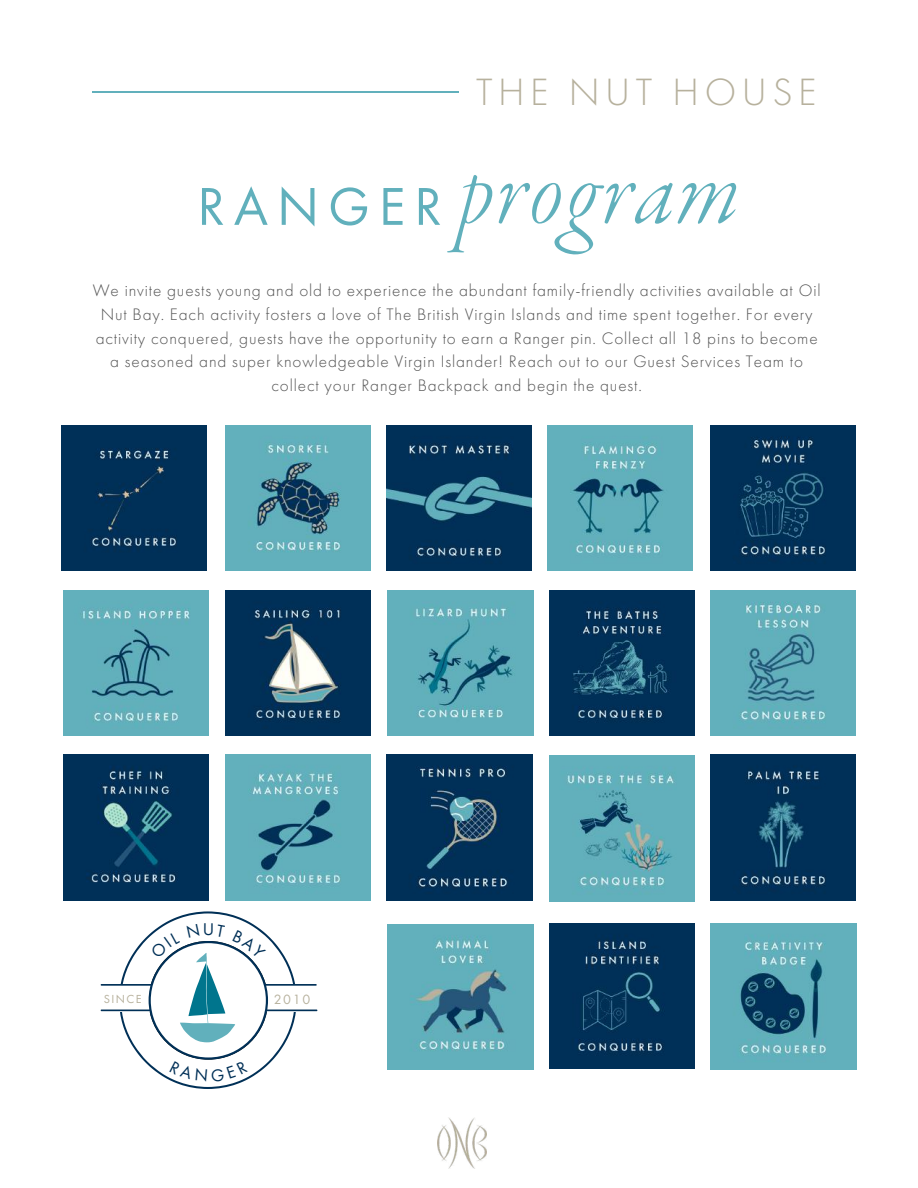
<style>
.page{position:relative;width:918px;height:1188px;background:#fff}
.page>*{position:absolute;margin:0;border:0;box-sizing:border-box;transform-origin:0 0}
.t1{font:105.6px "Garamond Premr Pro Lt It Disp";letter-spacing:.02em;color:#61b0bc}
.t2{font:300 39.45px "Futura PT";letter-spacing:.14em;color:#b7b19d}
.t3{font:17.7px "Futura PT";color:#003057}
.t4{font:300 17.25px/23.7px "Futura PT";letter-spacing:.05em;color:#525252;text-align:center}
.t5{font:13.95px "Futura PT";color:#b7b19d}
.t6{font:12.15px "Futura PT";letter-spacing:.12em;color:#b7b19d}
.s1{font-family:"Futura PT";font-size:55.2px}
</style>
<div class="page">
<img style="left:62px;top:426px;width:145px;height:145px">
<img style="left:226px;top:426px;width:145px;height:145px">
<img style="left:387px;top:426px;width:145px;height:145px">
<img style="left:63px;top:591px;width:145px;height:145px">
<img style="left:226px;top:591px;width:145px;height:145px">
<img style="left:388px;top:591px;width:145px;height:145px">
<img style="left:63px;top:755px;width:145px;height:145px">
<img style="left:226px;top:755px;width:145px;height:145px">
<img style="left:387px;top:755px;width:146px;height:145px">
<img style="left:388px;top:925px;width:145px;height:145px">
<img style="left:549px;top:923px;width:145px;height:145px">
<img style="left:710px;top:923px;width:146px;height:146px">
<img style="left:710px;top:426px;width:145px;height:145px">
<img style="left:710px;top:591px;width:145px;height:145px">
<img style="left:710px;top:755px;width:145px;height:145px">
<img style="left:548px;top:426px;width:145px;height:145px">
<img style="left:549px;top:591px;width:145px;height:145px">
<img style="left:549px;top:756px;width:145px;height:145px">
<hr style="left:263px;top:984px;width:53px;height:2px;background:#003057">
<hr style="left:101px;top:984px;width:53px;height:2px;background:#003057">
<hr style="left:264px;top:1010px;width:53px;height:1px;background:#003057">
<hr style="left:101px;top:1010px;width:53px;height:1px;background:#003057">
<hr style="left:92px;top:92px;width:367px;height:1px;background:#61b0bc">
<img style="left:437px;top:1117px;width:50px;height:52px">
<svg style="left:119px;top:911px;width:178px;height:178px"></svg>
<h2 class="t2" style="left:476px;top:67px;width:342px">THE NUT HOUSE</h2>
<h1 class="t1" style="left:197px;top:146px;width:543px"><span class="s1">RANGER</span> program</h1>
<p class="t4" style="left:93px;top:279px;width:729px">We invite guests young and old to experience the abundant family-friendly activities available at Oil Nut Bay. Each activity fosters a love of The British Virgin Islands and time spent together. For every activity conquered, guests have the opportunity to earn a Ranger pin. Collect all 18 pins to become a seasoned and super knowledgeable Virgin Islander! Reach out to our Guest Services Team to collect your Ranger Backpack and begin the quest.</p>
<p class="t3" style="left:203px;top:918px;width:13px">U</p>
<p class="t6" style="left:104px;top:991px;width:39px">SINCE</p>
<p class="t5" style="left:274px;top:990px;width:38px">2010</p>
</div>
